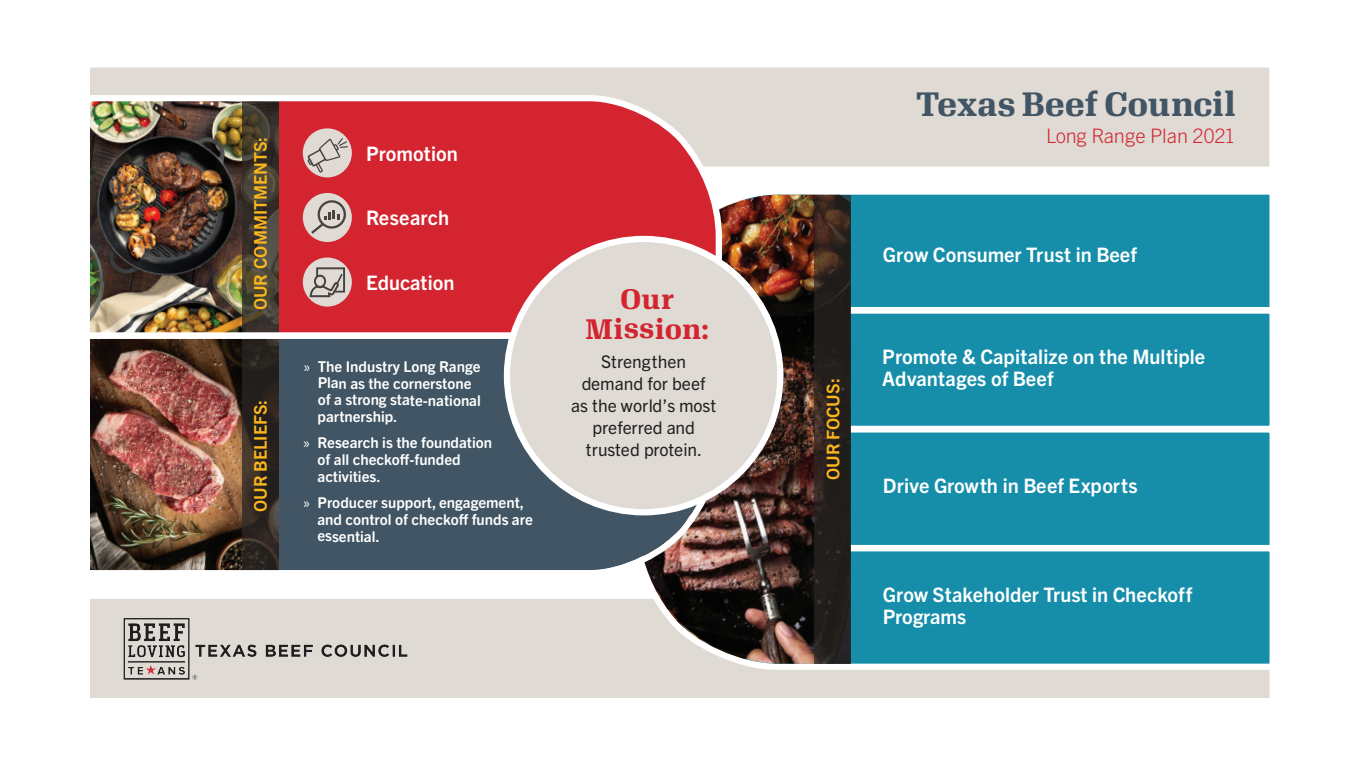
<style>
.page{position:relative;width:1359px;height:765px;background:#fff}
.page>*{position:absolute;margin:0;border:0;box-sizing:border-box;transform-origin:0 0}
.t1{font:700 33px "Algebra";letter-spacing:-.005em;color:#415564}
.t2{font:700 27.5px/30px "Algebra";letter-spacing:.015em;color:#d32430;text-align:center}
.t3{font:700 20px/21.9px "Trade Gothic Next LT Pro";color:#fff}
.t4{font:300 20px "Trade Gothic Next LT Pro";letter-spacing:-.02em;color:#d32430}
.t5{font:17.5px/21.9px "Trade Gothic Next LT Pro";color:#231f20;text-align:center}
.t6{font:700 17.5px "Trade Gothic Next LT Pro";color:#fcb61d}
.t7{font:700 15px/16.9px "Trade Gothic Next SR Pro";color:#fff}
.s1{font-family:"Myriad Pro";font-weight:400}
</style>
<div class="page">
<div style="left:90px;top:599px;width:1180px;height:99px;background:#dfdad3"></div>
<svg style="left:629px;top:194px;width:641px;height:479px;background:#2796af"></svg>
<img style="left:639px;top:195px;width:175px;height:469px">
<div style="left:90px;top:68px;width:1179px;height:99px;background:#dfdad3"></div>
<svg style="left:814px;top:195px;width:37px;height:469px;background:#28211e"></svg>
<img style="left:105px;top:599px;width:320px;height:99px">
<img style="left:90px;top:92px;width:635px;height:237px">
<img style="left:90px;top:329px;width:636px;height:250px">
<div style="left:507px;top:239px;width:273px;height:273px;background:#dfdad3;border-radius:50%"></div>
<div style="left:504px;top:236px;width:279px;height:279px;border:6px solid #fff;border-radius:50%"></div>
<div style="left:303px;top:128px;width:49px;height:49px;background:#dfdad3;border-radius:50%"></div>
<svg style="left:307px;top:137px;width:42px;height:36px"></svg>
<div style="left:303px;top:193px;width:49px;height:49px;background:#dfdad3;border-radius:50%"></div>
<svg style="left:311px;top:199px;width:37px;height:35px"></svg>
<div style="left:303px;top:258px;width:49px;height:49px;background:#dfdad3;border-radius:50%"></div>
<svg style="left:309px;top:267px;width:36px;height:51px"></svg>
<p class="t6" style="left:248px;top:310px;width:175px;rotate:-90deg">OUR COMMITMENTS:</p>
<p class="t6" style="left:248px;top:512px;width:114px;rotate:-90deg">OUR BELIEFS:</p>
<h3 class="t3" style="left:366px;top:141px;width:93px">Promotion</h3>
<h3 class="t3" style="left:366px;top:206px;width:85px">Research</h3>
<h3 class="t3" style="left:366px;top:270px;width:90px">Education</h3>
<p class="t7" style="left:318px;top:357px;width:165px;text-indent:-14px"><span class="s1">»</span> The Industry Long Range<br>Plan as the cornerstone of a strong state-national partnership.</p>
<p class="t7" style="left:318px;top:433px;width:176px;text-indent:-14px"><span class="s1">»</span> Research is the foundation of all checkoff-funded activities.</p>
<p class="t7" style="left:317px;top:493px;width:217px;text-indent:-14px"><span class="s1">»</span> Producer support, engagement, and control of checkoff funds are essential.</p>
<h2 class="t2" style="left:586px;top:281px;width:125px">Our<br>Mission:</h2>
<p class="t5" style="left:571px;top:350px;width:147px">Strengthen demand for beef as the world’s most preferred and trusted protein.</p>
<p class="t6" style="left:821px;top:480px;width:103px;rotate:-90deg">OUR FOCUS:</p>
<h1 class="t1" style="left:916px;top:79px;width:321px">Texas Beef Council</h1>
<h3 class="t4" style="left:1046px;top:122px;width:191px">Long Range Plan 2021</h3>
<h3 class="t3" style="left:883px;top:242px;width:256px">Grow Consumer Trust in Beef</h3>
<h3 class="t3" style="left:882px;top:345px;width:325px">Promote &amp; Capitalize on the Multiple<br>Advantages of Beef</h3>
<h3 class="t3" style="left:883px;top:473px;width:256px">Drive Growth in Beef Exports</h3>
<h3 class="t3" style="left:883px;top:583px;width:311px">Grow Stakeholder Trust in Checkoff<br>Programs</h3>
</div>
